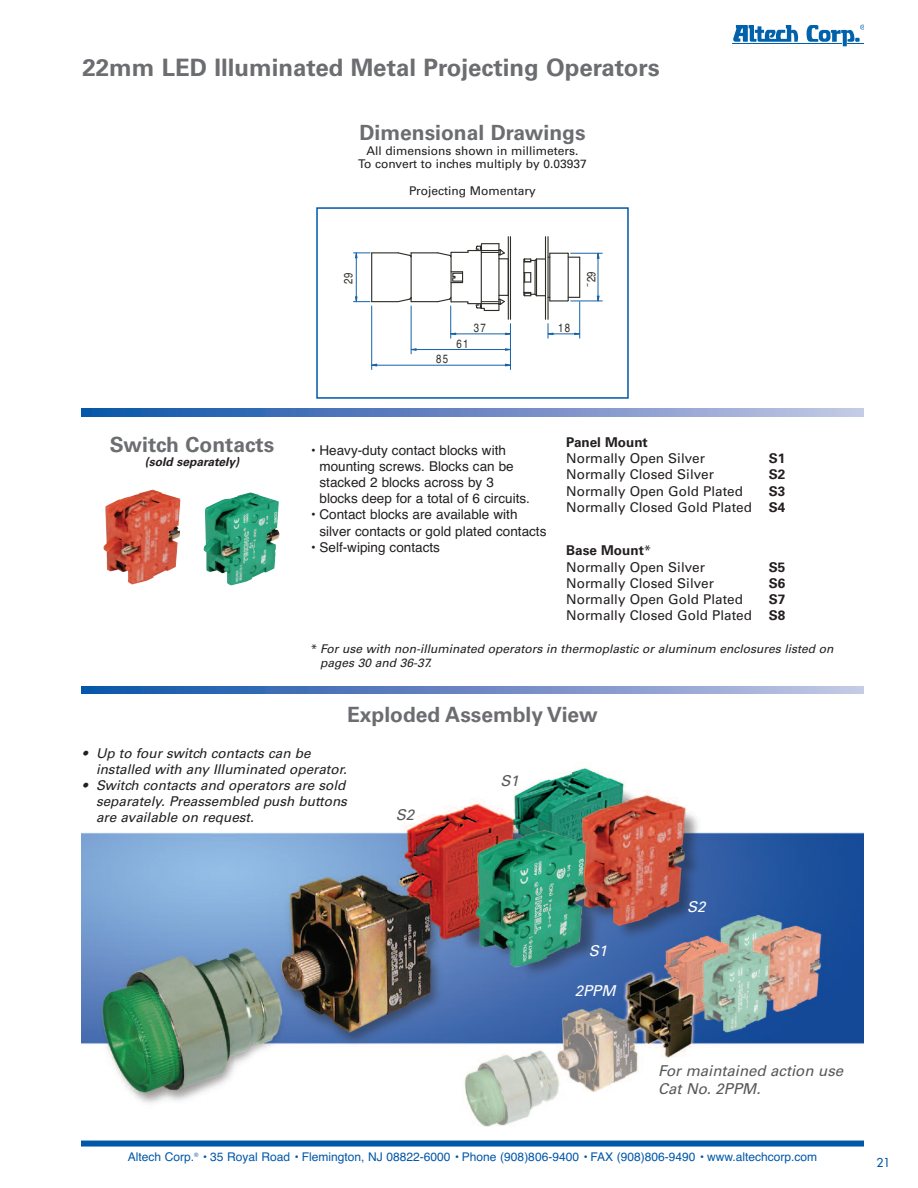
<style>
.page{position:relative;width:918px;height:1188px;background:#fff}
.page>*{position:absolute;margin:0;border:0;box-sizing:border-box;transform-origin:0 0}
.t1{font:700 24px "Univers";color:#6c6d70}
.t2{font:700 21px "Univers";color:#6c6d70}
.t3{font:italic 15px/18px "Univers";color:#57585a}
.t4{font:italic 15px "Univers";color:#fff}
.t5{font:13.5px/16.2px "Helvetica TT";color:#231f20}
.t6{font:13.5px/16.2px "Univers";color:#231f20;text-align:right}
.t7{font:italic 13.5px/16.2px "Univers";color:#231f20}
.t8{font:700 13.5px "Univers";color:#231f20}
.t9{font:12px "Helvetica TT";color:#0157a8}
.t10{font:italic 12px/14.4px "Univers";color:#231f20}
.t11{font:12px/13.5px "Univers";color:#231f20;text-align:center}
.t12{font:italic 700 12px "Univers";color:#231f20}
.t13{font:12px "Helvetica";color:#2e2e28;scale:.8 1}
.t14{font:12px "Futura";color:#0157a8}
.s1{font-weight:700}
.s2{font-style:normal}
</style>
<div class="page">
<img style="left:81px;top:765px;width:783px;height:376px">
<svg style="left:81px;top:409px;width:783px;height:8px;background:#688ac4"></svg>
<svg style="left:81px;top:686px;width:783px;height:8px;background:#688ac4"></svg>
<hr style="left:571px;top:253px;width:31px;height:1px;background:#1663a7">
<hr style="left:571px;top:301px;width:31px;height:1px;background:#1663a7">
<hr style="left:598px;top:258px;width:1px;height:38px;background:#1663a7">
<svg style="left:597px;top:252px;width:3px;height:7px"></svg>
<svg style="left:597px;top:296px;width:3px;height:6px"></svg>
<hr style="left:377px;top:365px;width:128px;height:1px;background:#1663a7">
<hr style="left:510px;top:324px;width:1px;height:46px;background:#1663a7">
<hr style="left:371px;top:306px;width:1px;height:64px;background:#1663a7">
<svg style="left:371px;top:364px;width:6px;height:2px"></svg>
<hr style="left:416px;top:349px;width:89px;height:1px;background:#1663a7">
<hr style="left:411px;top:306px;width:1px;height:48px;background:#1663a7">
<svg style="left:410px;top:348px;width:7px;height:3px"></svg>
<svg style="left:505px;top:348px;width:5px;height:3px"></svg>
<hr style="left:510px;top:237px;width:1px;height:82px;background:#2e2e28">
<hr style="left:508px;top:237px;width:1px;height:82px;background:#2e2e28">
<hr style="left:545px;top:237px;width:1px;height:82px;background:#2e2e28">
<hr style="left:547px;top:237px;width:2px;height:82px;background:#2e2e28">
<svg style="left:353px;top:243px;width:230px;height:96px"></svg>
<div style="left:316px;top:207px;width:313px;height:192px;border:2px solid #0157a8"></div>
<svg style="left:733px;top:25px;width:66px;height:17px"></svg>
<hr style="left:733px;top:43px;width:109px;height:1px;background:#0161aa">
<svg style="left:807px;top:25px;width:57px;height:21px"></svg>
<div style="left:81px;top:1141px;width:783px;height:6px;background:#0157a8"></div>
<img style="left:103px;top:490px;width:77px;height:95px">
<img style="left:204px;top:492px;width:76px;height:93px">
<h1 class="t1" style="left:82px;top:59px;width:579px">22mm LED Illuminated Metal Projecting Operators</h1>
<h2 class="t2" style="left:359px;top:125px;width:228px">Dimensional Drawings</h2>
<p class="t11" style="left:358px;top:145px;width:230px">All dimensions shown in millimeters.<br>To convert to inches multiply by 0.03937</p>
<p class="t13" style="left:341px;top:284px;width:17px;rotate:-90deg">29</p>
<p class="t11" style="left:409px;top:185px;width:128px">Projecting Momentary</p>
<p class="t13" style="left:436px;top:352px;width:17px">85</p>
<p class="t13" style="left:474px;top:321px;width:17px">37</p>
<p class="t13" style="left:558px;top:321px;width:17px">18</p>
<p class="t13" style="left:456px;top:337px;width:17px">61</p>
<p class="t13" style="left:584px;top:286px;width:19px;rotate:-90deg">¯29</p>
<h2 class="t2" style="left:110px;top:437px;width:166px">Switch Contacts</h2>
<p class="t12" style="left:145px;top:457px;width:96px">(sold separately)</p>
<p class="t5" style="left:320px;top:442px;width:212px;text-indent:-9px">• Heavy-duty contact blocks with mounting screws. Blocks can be stacked 2 blocks across by 3 blocks deep for a total of 6 circuits.</p>
<p class="t5" style="left:320px;top:507px;width:228px;text-indent:-9px">• Contact blocks are available with silver contacts or gold plated contacts</p>
<p class="t5" style="left:310px;top:539px;width:131px">• Self-wiping contacts</p>
<p class="t8" style="left:566px;top:437px;width:83px">Panel Mount</p>
<p class="t6" style="left:566px;top:452px;width:140px">Normally Open Silver</p>
<p class="t8" style="left:769px;top:454px;width:18px">S1</p>
<p class="t6" style="left:566px;top:468px;width:149px">Normally Closed Silver</p>
<p class="t8" style="left:769px;top:470px;width:18px">S2</p>
<p class="t6" style="left:566px;top:484px;width:178px">Normally Open Gold Plated</p>
<p class="t6" style="left:566px;top:484px;width:221px"><span class="s1">S3<br></span>Normally Closed Gold Plated <span class="s1">S4</span></p>
<p class="t6" style="left:566px;top:544px;width:140px;text-align:left"><span class="s1">Base Mount</span>*<br>Normally Open Silver</p>
<p class="t8" style="left:769px;top:562px;width:18px">S5</p>
<p class="t6" style="left:566px;top:576px;width:149px">Normally Closed Silver</p>
<p class="t8" style="left:769px;top:578px;width:18px">S6</p>
<p class="t6" style="left:566px;top:592px;width:178px">Normally Open Gold Plated</p>
<p class="t6" style="left:566px;top:592px;width:221px"><span class="s1">S7<br></span>Normally Closed Gold Plated <span class="s1">S8</span></p>
<p class="t10" style="left:320px;top:642px;width:515px;text-indent:-9px"><span class="s2">*</span> For use with non-illuminated operators in thermoplastic or aluminum enclosures listed on pages 30 and 36-37.</p>
<h2 class="t2" style="left:347px;top:707px;width:252px">Exploded Assembly View</h2>
<p class="t7" style="left:96px;top:746px;width:252px;text-indent:-14px">• Up to four switch contacts can be installed with any Illuminated operator.</p>
<p class="t7" style="left:96px;top:778px;width:253px;text-align:justify;text-indent:-14px">• Switch contacts and operators are sold separately. Preassembled push buttons are available on request.</p>
<p class="t3" style="left:396px;top:807px;width:20px">S2</p>
<p class="t3" style="left:500px;top:773px;width:20px">S1</p>
<p class="t4" style="left:589px;top:945px;width:20px">S1</p>
<p class="t4" style="left:575px;top:985px;width:42px">2PPM</p>
<p class="t4" style="left:687px;top:901px;width:20px">S2</p>
<p class="t3" style="left:658px;top:1063px;width:187px">For maintained action use<br>Cat No. 2PPM.</p>
<p class="t9" style="left:128px;top:1150px;width:691px">Altech Corp.<sup>®</sup> • 35 Royal Road • Flemington, NJ 08822-6000 • Phone (908)806-9400 • FAX (908)806-9490 • www.altechcorp.com</p>
<p class="t14" style="left:876px;top:1157px;width:15px">21</p>
</div>
